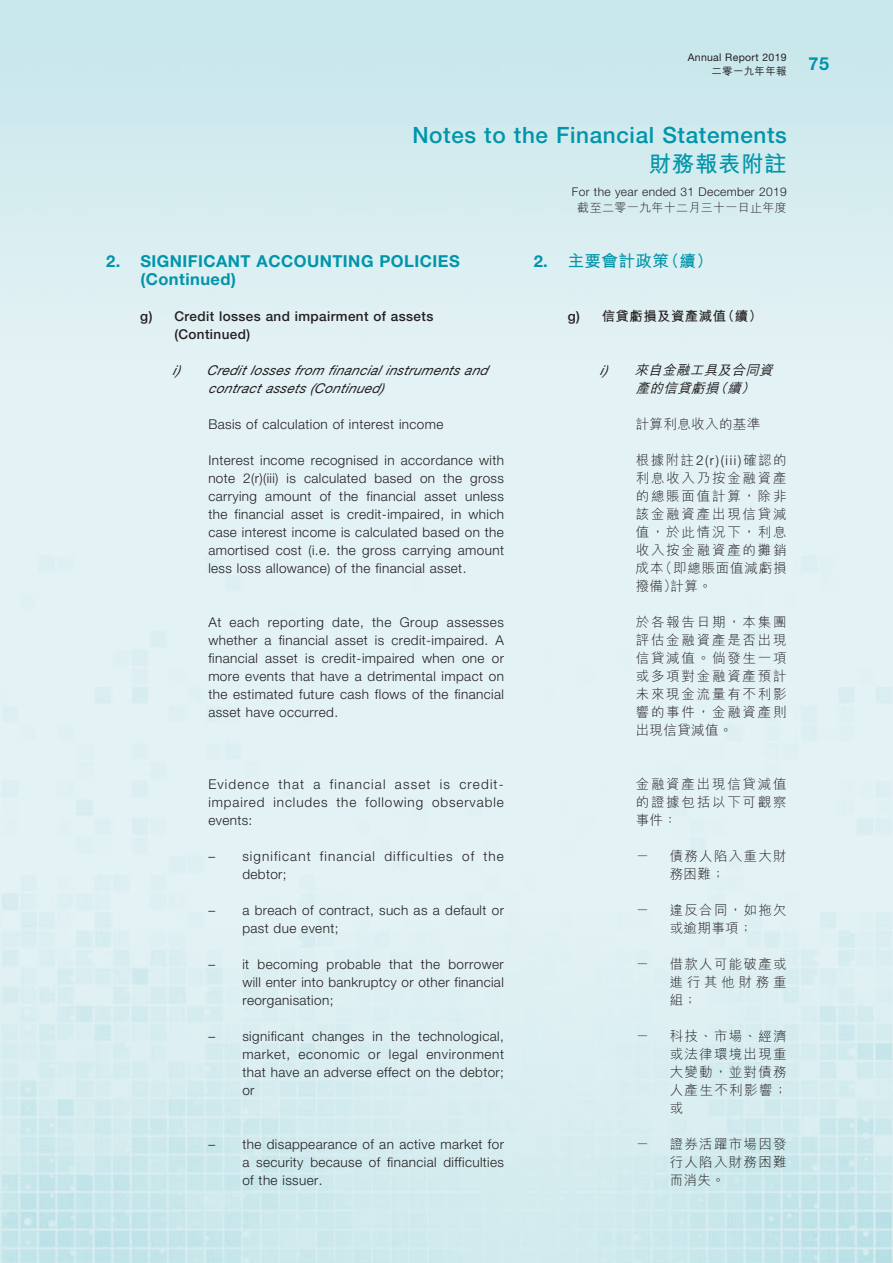
<style>
.page{position:relative;width:893px;height:1263px;background:#fff}
.page>*{position:absolute;margin:0;border:0;box-sizing:border-box;transform-origin:0 0}
.t1{font:500 22.5px "Helvetica Neue LT Std";letter-spacing:.03em;color:#0095aa}
.t2{font:700 22.5px "M Hei HK";letter-spacing:.025em;color:#0095aa}
.t3{font:700 16.5px/18px "Helvetica Neue LT Std";letter-spacing:.03em;color:#0095aa}
.t4{font:700 16.5px "M Hei HK";letter-spacing:.03em;color:#0095aa}
.t5{font:300 13.5px/18px "Helvetica Neue LT Std";letter-spacing:.03em;color:#231f20;text-align:justify}
.t6{font:300 13.5px/18px "M Hei HK";letter-spacing:.13em;color:#231f20;text-align:justify}
.t7{font:italic 13.5px/18px "Helvetica Neue LT Std";color:#231f20}
.t8{font:500 13.5px/18px "Helvetica Neue LT Std";letter-spacing:.03em;color:#231f20}
.t9{font:300 13.5px/18px "Helvetica Neue LT Std";letter-spacing:.08em;color:#231f20}
.t10{font:300 13.5px/18px "M Hei HK";letter-spacing:.095em;color:#231f20}
.t11{font:italic 500 13.5px/18px "M Hei HK";color:#231f20}
.t12{font:700 13.5px "M Hei HK";letter-spacing:.03em;color:#231f20}
.t13{font:300 13.5px "M Hei HK";letter-spacing:.03em;color:#231f20}
.t14{font:300 12px "Helvetica Neue LT Std";letter-spacing:.03em;color:#231f20}
.t15{font:300 12px "M Hei HK";letter-spacing:.03em;color:#231f20}
.t16{font:10.5px "Helvetica Neue LT Std";letter-spacing:.03em;color:#231f20}
.t17{font:500 10.5px "M Hei HK";letter-spacing:.03em;color:#231f20}
.s1{font-family:"Helvetica Neue LT Std"}
.s2{font-family:"Helvetica Neue LT Std";font-weight:500}
.s3{font-family:"Helvetica Neue LT Std";font-weight:400}
.s4{font-family:"M Hei HK"}
</style>
<div class="page">
<p class="t16" style="left:688px;top:51px;width:100px">Annual Report 2019</p>
<p class="t17" style="left:711px;top:63px;width:119px">二零一九年年報 <sup>75</sup></p>
<h1 class="t1" style="left:412px;top:122px;width:376px">Notes to the Financial Statements</h1>
<h1 class="t2" style="left:649px;top:147px;width:139px">財務報表附註</h1>
<p class="t14" style="left:572px;top:184px;width:216px">For the year ended 31 December 2019</p>
<p class="t15" style="left:577px;top:201px;width:211px">截至二零一九年十二月三十一日止年度</p>
<p class="t3" style="left:140px;top:252px;width:321px;text-indent:-34px">2. SIGNIFICANT ACCOUNTING POLICIES (Continued)</p>
<p class="t8" style="left:174px;top:307px;width:260px;text-indent:-34px">g) Credit losses and impairment of assets (Continued)</p>
<p class="t7" style="left:208px;top:361px;width:285px;text-indent:-35px">i) Creditlossesfrom financialinstrumentsand contractassets(Continued)</p>
<p class="t5" style="left:208px;top:415px;width:237px">Basis of calculation of interest income</p>
<p class="t5" style="left:208px;top:451px;width:297px">Interest income recognised in accordance with note 2(r)(iii) is calculated based on the gross carrying amount of the financial asset unless the financial asset is credit-impaired, in which case interest income is calculated based on the amortised cost (i.e. the gross carrying amount less loss allowance) of the financial asset.</p>
<p class="t5" style="left:208px;top:613px;width:297px">At each reporting date, the Group assesses whether a financial asset is credit-impaired. A financial asset is credit-impaired when one or more events that have a detrimental impact on the estimated future cash flows of the financial asset have occurred.</p>
<p class="t5" style="left:208px;top:775px;width:297px">Evidence that a financial asset is credit&shy;impaired includes the following observable events:</p>
<p class="t9" style="left:242px;top:847px;width:263px;text-indent:-34px">– significant financial difficulties of the debtor;</p>
<p class="t5" style="left:242px;top:901px;width:263px;text-indent:-34px">– a breach of contract, such as a default or past due event;</p>
<p class="t5" style="left:242px;top:955px;width:263px;text-indent:-34px">– it becoming probable that the borrower will enter into bankruptcy or other financial reorganisation;</p>
<p class="t5" style="left:242px;top:1027px;width:263px;text-indent:-34px">– significant changes in the technological, market, economic or legal environment that have an adverse effect on the debtor; or</p>
<p class="t5" style="left:242px;top:1135px;width:263px;text-indent:-34px">– the disappearance of an active market for a security because of financial difficulties of the issuer.</p>
<p class="t4" style="left:534px;top:249px;width:181px"><span class="s1">2.</span> 主要會計政策（續）</p>
<p class="t12" style="left:568px;top:306px;width:196px"><span class="s2">g)</span> 信貸虧損及資產減值（續）</p>
<p class="t11" style="left:636px;top:360px;width:143px;text-indent:-35px"><span class="s3">i)</span> 來自金融工具及合同資產的信貸虧損（續）</p>
<p class="t13" style="left:636px;top:417px;width:126px">計算利息收入的基準</p>
<p class="t5" style="left:636px;top:451px;width:152px"><span class="s4">根據附註</span>2(r)(iii)<span class="s4">確認的</span></p>
<p class="t6" style="left:636px;top:469px;width:152px">利息收入乃按金融資產的總賬面值計算，除非該金融資產出現信貸減值，於此情況下，利息收入按金融資產的攤銷成本（即總賬面值減虧損撥備）計算。</p>
<p class="t6" style="left:636px;top:613px;width:152px">於各報告日期，本集團評估金融資產是否出現信貸減值。倘發生一項或多項對金融資產預計未來現金流量有不利影響的事件，金融資產則出現信貸減值。</p>
<p class="t6" style="left:636px;top:775px;width:152px">金融資產出現信貸減值的證據包括以下可觀察事件：</p>
<p class="t6" style="left:636px;top:847px;width:15px">－</p>
<p class="t10" style="left:670px;top:847px;width:118px">債務人陷入重大財務困難；</p>
<p class="t6" style="left:636px;top:901px;width:15px">－</p>
<p class="t10" style="left:670px;top:901px;width:118px">違反合同，如拖欠或逾期事項；</p>
<p class="t6" style="left:636px;top:955px;width:15px">－</p>
<p class="t6" style="left:670px;top:955px;width:118px">借款人可能破產或進行其他財務重組；</p>
<p class="t6" style="left:636px;top:1027px;width:15px">－</p>
<p class="t6" style="left:670px;top:1027px;width:119px">科技、市場、經濟或法律環境出現重大變動，並對債務人產生不利影響；或</p>
<p class="t6" style="left:636px;top:1135px;width:15px">－</p>
<p class="t6" style="left:670px;top:1135px;width:118px">證券活躍市場因發行人陷入財務困難而消失。</p>
</div>
